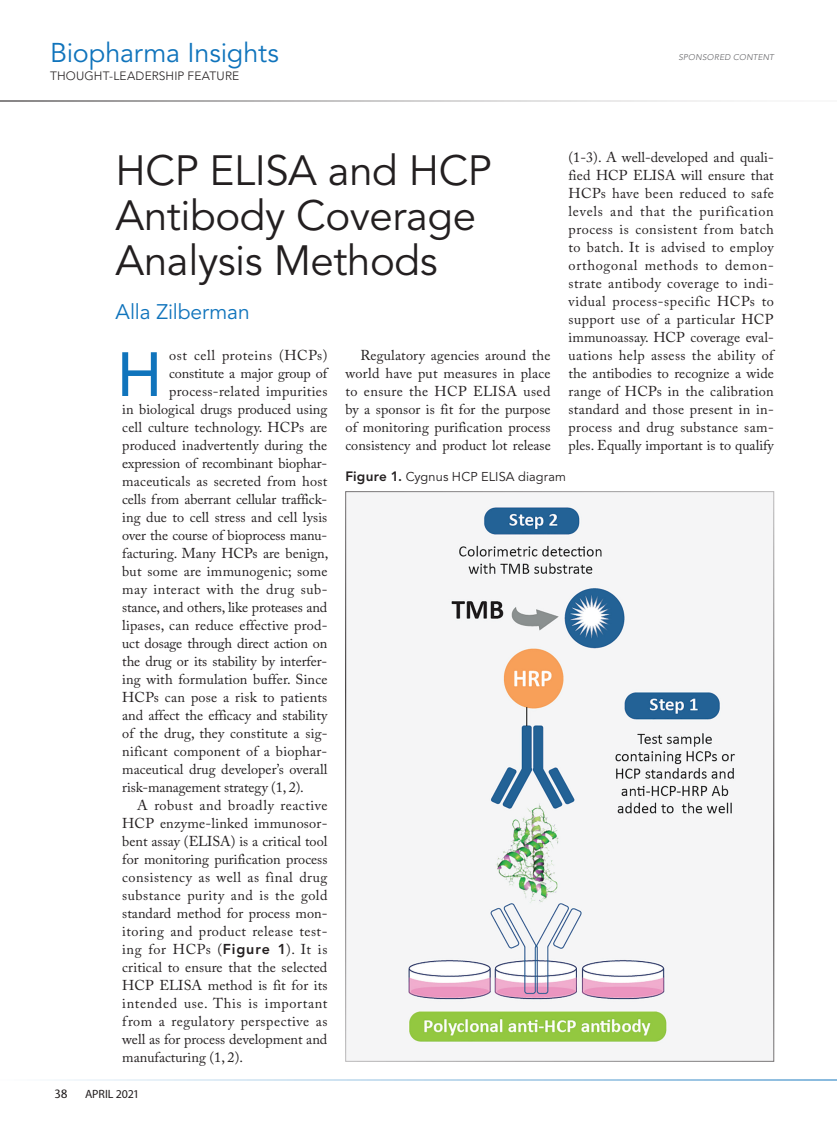
<style>
.page{position:relative;width:837px;height:1134px;background:#fff}
.page>*{position:absolute;margin:0;border:0;box-sizing:border-box;transform-origin:0 0}
.t1{font:500 61.8px "Avenir LT Std";color:#1074bc}
.t2{font:42px/45px "Avenir LT Std";letter-spacing:-.01em;color:#231f20}
.t3{font:27px "Avenir LT Std";letter-spacing:-.01em;color:#1074bc}
.t4{font:21px "Avenir LT Std";letter-spacing:-.005em;color:#1074bc}
.t5{font:14.25px/18px "Adobe Caslon Pro";letter-spacing:.01em;color:#231f20;text-align:justify}
.t6{font:14.25px "Adobe Caslon Pro";letter-spacing:-.01em;color:#231f20}
.t7{font:14.25px "Adobe Caslon Pro";letter-spacing:.035em;color:#231f20}
.t8{font:14.25px "Adobe Caslon Pro";letter-spacing:.04em;color:#231f20}
.t9{font:14.25px "Adobe Caslon Pro";letter-spacing:.045em;color:#231f20}
.t10{font:12.75px "Avenir LT Std";letter-spacing:.01em;color:#231f20}
.t11{font:300 12px "Avenir LT Std";letter-spacing:.015em;color:#231f20}
.t12{font:12px "Myriad Pro";letter-spacing:-.015em;color:#231f20}
.t13{font:500 12px "Stone Sans Std";color:#231f20}
.t14{font:italic 300 8.25px "Avenir LT Std";letter-spacing:.025em;color:#636366}
.s1{font-family:"Avenir LT Std";font-weight:800}
.s2{font-weight:800;font-size:13.5px}
</style>
<div class="page">
<hr style="left:0;top:1080px;width:837px;height:1px;background:#1074bc">
<hr style="left:0;top:100px;width:837px;height:2px;background:#231f20">
<img style="left:406px;top:505px;width:331px;height:540px">
<h3 class="t3" style="left:50px;top:37px;width:231px">Biopharma Insights</h3>
<p class="t11" style="left:50px;top:69px;width:191px">THOUGHT-LEADERSHIP FEATURE</p>
<p class="t14" style="left:678px;top:53px;width:97px">SPONSORED CONTENT</p>
<p class="t5" style="left:569px;top:148px;width:207px">(1-3). A well-developed and quali&shy;fied HCP ELISA will ensure that HCPs have been reduced to safe levels and that the purification process is consistent from batch to batch. It is advised to employ orthogonal methods to demon&shy;strate antibody coverage to indi&shy;vidual process-specific HCPs to support use of a particular HCP immunoassay. HCP coverage eval&shy;uations help assess the ability of the antibodies to recognize a wide range of HCPs in the calibration standard and those present in in&shy;process and drug substance sam&shy;ples. Equally important is to qualify</p>
<h2 class="t2" style="left:116px;top:149px;width:378px">HCP ELISA and HCP<br>Antibody Coverage<br>Analysis Methods</h2>
<h3 class="t4" style="left:116px;top:300px;width:136px">Alla Zilberman</h3>
<h1 class="t1" style="left:117px;top:339px;width:47px">H</h1>
<p class="t8" style="left:169px;top:347px;width:160px">ost cell proteins (HCPs)</p>
<p class="t5" style="left:345px;top:346px;width:207px;text-indent:15px">Regulatory agencies around the world have put measures in place to ensure the HCP ELISA used by a sponsor is fit for the purpose of monitoring purification process consistency and product lot release</p>
<p class="t6" style="left:169px;top:365px;width:160px">constitute a major group of</p>
<p class="t5" style="left:169px;top:382px;width:160px">process-related impurities</p>
<p class="t5" style="left:122px;top:400px;width:207px">in biological drugs produced using</p>
<p class="t5" style="left:122px;top:418px;width:207px">cell culture technology. HCPs are</p>
<p class="t5" style="left:122px;top:436px;width:207px">produced inadvertently during the</p>
<p class="t5" style="left:122px;top:454px;width:207px">expression of recombinant biophar-</p>
<p class="t5" style="left:122px;top:472px;width:207px">maceuticals as secreted from host</p>
<p class="t6" style="left:122px;top:491px;width:207px">cells from aberrant cellular traffick-</p>
<p class="t5" style="left:122px;top:508px;width:207px">ing due to cell stress and cell lysis</p>
<p class="t6" style="left:122px;top:527px;width:207px">over the course of bioprocess manu-</p>
<p class="t5" style="left:122px;top:544px;width:208px">facturing. Many HCPs are benign,</p>
<p class="t5" style="left:122px;top:562px;width:207px">but some are immunogenic; some</p>
<p class="t7" style="left:122px;top:581px;width:207px">may interact with the drug sub-</p>
<p class="t6" style="left:122px;top:599px;width:207px">stance, and others, like proteases and</p>
<p class="t5" style="left:122px;top:616px;width:207px">lipases, can reduce effective prod-</p>
<p class="t6" style="left:122px;top:635px;width:207px">uct dosage through direct action on</p>
<p class="t6" style="left:122px;top:653px;width:207px">the drug or its stability by interfer-</p>
<p class="t5" style="left:122px;top:670px;width:207px">ing with formulation buffer. Since</p>
<p class="t5" style="left:122px;top:688px;width:207px">HCPs can pose a risk to patients</p>
<p class="t5" style="left:122px;top:706px;width:207px">and affect the efficacy and stability</p>
<p class="t5" style="left:122px;top:724px;width:207px">of the drug, they constitute a sig-</p>
<p class="t5" style="left:122px;top:742px;width:207px">nificant component of a biophar-</p>
<p class="t5" style="left:122px;top:760px;width:207px">maceutical drug developer’s overall</p>
<p class="t6" style="left:122px;top:779px;width:183px">risk-management strategy (1, 2).</p>
<p class="t8" style="left:137px;top:797px;width:192px">A robust and broadly reactive</p>
<p class="t5" style="left:122px;top:814px;width:207px">HCP enzyme-linked immunosor-</p>
<p class="t5" style="left:122px;top:832px;width:207px">bent assay (ELISA) is a critical tool</p>
<p class="t5" style="left:122px;top:850px;width:207px">for monitoring purification process</p>
<p class="t7" style="left:122px;top:869px;width:207px">consistency as well as final drug</p>
<p class="t7" style="left:122px;top:887px;width:207px">substance purity and is the gold</p>
<p class="t5" style="left:122px;top:904px;width:207px">standard method for process mon-</p>
<p class="t7" style="left:122px;top:923px;width:207px">itoring and product release test-</p>
<p class="t8" style="left:122px;top:941px;width:207px">ing for HCPs (<span class="s1">Figure 1</span>). It is</p>
<p class="t5" style="left:122px;top:958px;width:207px">critical to ensure that the selected</p>
<p class="t5" style="left:122px;top:976px;width:207px">HCP ELISA method is fit for its</p>
<p class="t9" style="left:122px;top:995px;width:207px">intended use. This is important</p>
<p class="t8" style="left:122px;top:1013px;width:207px">from a regulatory perspective as</p>
<p class="t5" style="left:122px;top:1030px;width:207px">well as for process development and</p>
<p class="t5" style="left:122px;top:1048px;width:122px">manufacturing (1, 2).</p>
<p class="t10" style="left:345px;top:469px;width:222px"><span class="s2">Figure 1.</span> Cygnus HCP ELISA diagram</p>
<p class="t13" style="left:54px;top:1087px;width:15px">38</p>
<p class="t12" style="left:85px;top:1087px;width:56px">APRIL 2021</p>
</div>
